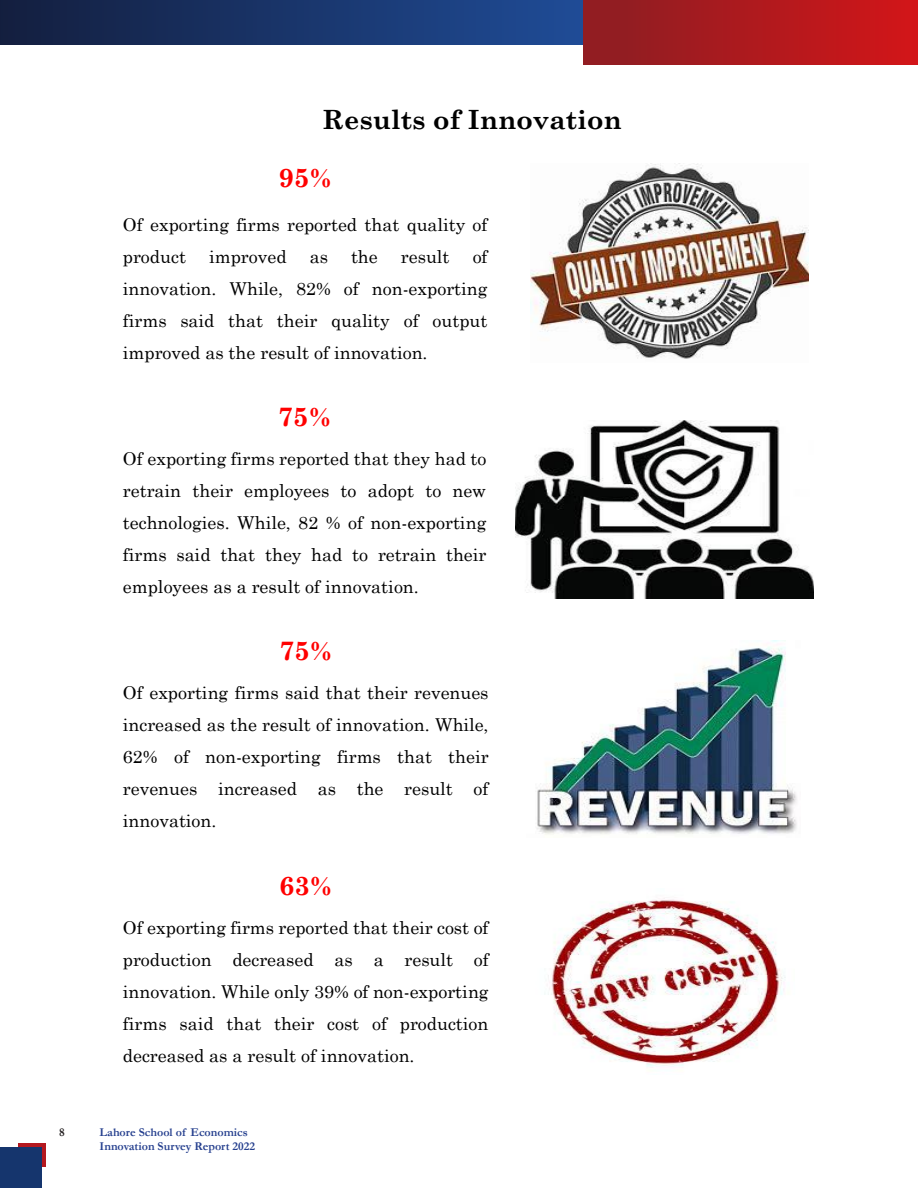
<style>
.page{position:relative;width:918px;height:1188px;background:#fff}
.page>*{position:absolute;margin:0;border:0;box-sizing:border-box;transform-origin:0 0}
.t1{font:700 26.55px/58.1px "Century Schoolbook";color:#000}
.t2{font:700 26.55px "Century Schoolbook";color:#f00}
.t3{font:17.7px/32px "Century Schoolbook";color:#000;text-align:justify}
.t4{font:700 12px/13.5px "Garamond";color:#253f8e}
.t5{font:700 12px "Garamond";color:#231f20}
.s1{color:#f00}
</style>
<div class="page">
<div style="left:0;top:0;width:583px;height:44px;background:linear-gradient(to right,#131e3e,#1f4c97)"></div>
<div style="left:583px;top:0;width:335px;height:65px;background:linear-gradient(to right,#8b1e23,#d21619)"></div>
<div style="left:19px;top:1143px;width:27px;height:23px;background:#b4181f"></div>
<div style="left:0;top:1147px;width:42px;height:41px;background:#15356d"></div>
<img style="left:544px;top:898px;width:242px;height:169px">
<img style="left:516px;top:420px;width:297px;height:179px">
<img style="left:537px;top:640px;width:260px;height:195px">
<img style="left:530px;top:164px;width:279px;height:195px">
<p class="t1" style="left:279px;top:89px;width:345px;text-indent:44px">Results of Innovation<br><span class="s1">95%</span></p>
<p class="t3" style="left:123px;top:207px;width:366px">Of exporting firms reported that quality of product</p>
<p class="t3" style="left:123px;top:239px;width:366px;text-indent:350px">of innovation. While, 82% of non-exporting firms said that their quality of output improved as the result of innovation.</p>
<p class="t3" style="left:209px;top:239px;width:79px">improved</p>
<p class="t3" style="left:310px;top:239px;width:20px">as</p>
<p class="t3" style="left:351px;top:239px;width:28px">the</p>
<p class="t3" style="left:401px;top:239px;width:50px">result</p>
<p class="t2" style="left:278px;top:396px;width:55px">75%</p>
<p class="t3" style="left:123px;top:442px;width:365px">Of exporting firms reported that they had to retrain their employees to adopt to new technologies. While, 82 % of non-exporting firms said that they had to retrain their employees as a result of innovation.</p>
<p class="t2" style="left:279px;top:630px;width:55px">75%</p>
<p class="t3" style="left:123px;top:675px;width:367px">Of exporting firms said that their revenues increased as the result of innovation. While, 62% of non-exporting firms that their revenues increased as the result of innovation.</p>
<p class="t2" style="left:279px;top:865px;width:55px">63%</p>
<p class="t3" style="left:123px;top:910px;width:367px">Of exporting firms reported that their cost of production decreased as a result of innovation. While only 39% of non-exporting firms said that their cost of production decreased as a result of innovation.</p>
<p class="t5" style="left:59px;top:1124px;width:7px">8</p>
<p class="t4" style="left:100px;top:1126px;width:157px">Lahore School of Economics<br>Innovation Survey Report 2022</p>
</div>
